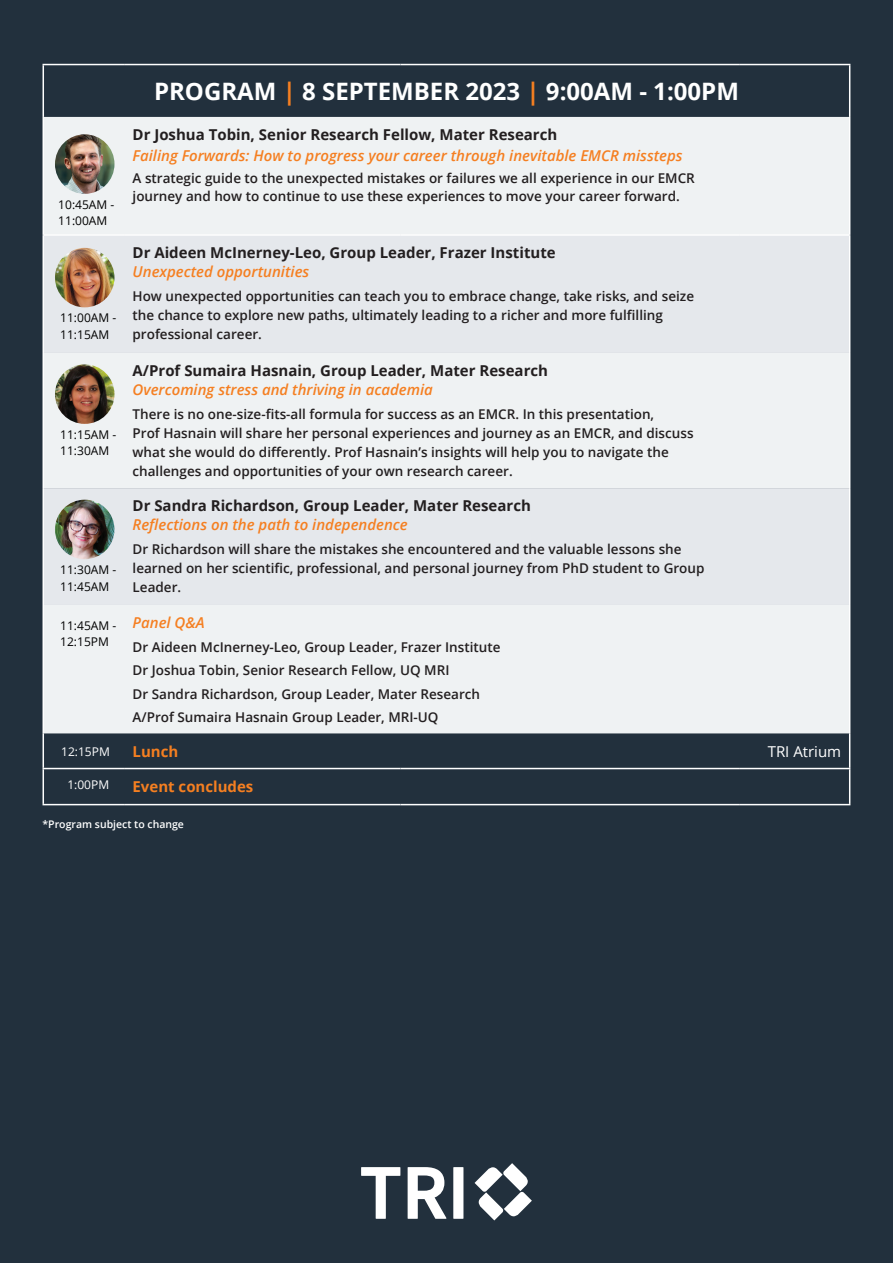
<style>
.page{position:relative;width:893px;height:1263px;background:#22303d}
.page>*{position:absolute;margin:0;border:0;box-sizing:border-box;transform-origin:0 0}
.t1{font:700 24px "Open Sans";color:#fff}
.t2{font:700 15px "Open Sans";color:#231f20}
.t3{font:italic 600 15px "Open Sans";color:#f57f21}
.t4{font:700 15px "Open Sans";color:#f57f21}
.t5{font:15px "Open Sans";color:#fff}
.t6{font:600 13.5px/19.2px "Open Sans";color:#231f20}
.t7{font:12px/16.2px "Open Sans";color:#000}
.t8{font:12px "Open Sans";color:#fff}
.t9{font:600 10.5px "Open Sans";color:#fff}
.s1{color:#f57f21}
</style>
<div class="page">
<div style="left:44px;top:117px;width:805px;height:117px;background:#eff2f3"></div>
<svg style="left:44px;top:236px;width:805px;height:369px;background:#e8ebee"></svg>
<div style="left:44px;top:605px;width:805px;height:129px;background:#eff2f3"></div>
<svg style="left:44px;top:767px;width:805px;height:37px"></svg>
<hr style="left:43px;top:64px;width:81px;height:1px;background:#fff">
<hr style="left:43px;top:65px;width:1px;height:52px;background:#fff">
<hr style="left:124px;top:64px;width:276px;height:1px;background:#fff">
<hr style="left:400px;top:64px;width:340px;height:1px;background:#fff">
<hr style="left:740px;top:64px;width:110px;height:1px;background:#fff">
<hr style="left:849px;top:65px;width:1px;height:52px;background:#fff">
<hr style="left:43px;top:236px;width:1px;height:117px;background:#fff">
<hr style="left:849px;top:236px;width:1px;height:117px;background:#fff">
<hr style="left:43px;top:353px;width:1px;height:135px;background:#fff">
<hr style="left:849px;top:353px;width:1px;height:135px;background:#fff">
<hr style="left:43px;top:488px;width:1px;height:117px;background:#fff">
<hr style="left:849px;top:488px;width:1px;height:117px;background:#fff">
<hr style="left:43px;top:605px;width:1px;height:129px;background:#fff">
<hr style="left:849px;top:605px;width:1px;height:129px;background:#fff">
<hr style="left:43px;top:734px;width:1px;height:34px;background:#fff">
<hr style="left:849px;top:734px;width:1px;height:34px;background:#fff">
<hr style="left:43px;top:768px;width:81px;height:1px;background:#fff">
<hr style="left:43px;top:769px;width:1px;height:35px;background:#fff">
<hr style="left:124px;top:768px;width:276px;height:1px;background:#fff">
<hr style="left:400px;top:768px;width:340px;height:1px;background:#fff">
<hr style="left:740px;top:768px;width:110px;height:1px;background:#fff">
<hr style="left:849px;top:769px;width:1px;height:35px;background:#fff">
<hr style="left:43px;top:804px;width:81px;height:1px;background:#fff">
<hr style="left:124px;top:804px;width:276px;height:1px;background:#fff">
<hr style="left:400px;top:804px;width:340px;height:1px;background:#fff">
<hr style="left:740px;top:804px;width:110px;height:1px;background:#fff">
<hr style="left:43px;top:117px;width:1px;height:117px;background:#fff">
<hr style="left:849px;top:117px;width:1px;height:117px;background:#fff">
<hr style="left:43px;top:234px;width:81px;height:2px;background:#fff">
<hr style="left:124px;top:234px;width:276px;height:2px;background:#fff">
<hr style="left:400px;top:234px;width:340px;height:2px;background:#fff">
<hr style="left:740px;top:234px;width:110px;height:2px;background:#fff">
<img style="left:55px;top:134px;width:59px;height:60px;border-radius:30px">
<img style="left:55px;top:248px;width:59px;height:59px;border-radius:30px">
<img style="left:55px;top:364px;width:59px;height:60px;border-radius:30px">
<img style="left:55px;top:500px;width:59px;height:59px;border-radius:30px">
<svg style="left:475px;top:1163px;width:57px;height:57px"></svg>
<svg style="left:361px;top:1167px;width:39px;height:52px"></svg>
<svg style="left:408px;top:1167px;width:38px;height:52px"></svg>
<div style="left:453px;top:1167px;width:10px;height:52px;background:#fff"></div>
<p class="t7" style="left:58px;top:196px;width:58px">10:45AM -<br>11:00AM</p>
<p class="t7" style="left:60px;top:310px;width:58px">11:00AM -<br>11:15AM</p>
<p class="t7" style="left:60px;top:426px;width:58px">11:15AM -<br>11:30AM</p>
<p class="t7" style="left:60px;top:562px;width:58px">11:30AM -<br>11:45AM</p>
<p class="t7" style="left:60px;top:617px;width:58px">11:45AM -<br>12:15PM</p>
<h1 class="t1" style="left:154px;top:74px;width:586px">PROGRAM <span class="s1">|</span> 8 SEPTEMBER 2023 <span class="s1">|</span> 9:00AM - 1:00PM</h1>
<p class="t2" style="left:133px;top:124px;width:426px">Dr Joshua Tobin, Senior Research Fellow, Mater Research</p>
<p class="t3" style="left:133px;top:145px;width:552px">Failing Forwards: How to progress your career through inevitable EMCR missteps</p>
<p class="t6" style="left:133px;top:169px;width:564px;line-height:18px">A strategic guide to the unexpected mistakes or failures we all experience in our EMCR journey and how to continue to use these experiences to move your career forward.</p>
<p class="t2" style="left:133px;top:242px;width:425px">Dr Aideen McInerney-Leo, Group Leader, Frazer Institute</p>
<p class="t3" style="left:133px;top:262px;width:178px">Unexpected opportunities</p>
<p class="t6" style="left:133px;top:286px;width:563px">How unexpected opportunities can teach you to embrace change, take risks, and seize the chance to explore new paths, ultimately leading to a richer and more fulfilling professional career.</p>
<p class="t2" style="left:133px;top:360px;width:417px">A/Prof Sumaira Hasnain, Group Leader, Mater Research</p>
<p class="t3" style="left:133px;top:380px;width:302px">Overcoming stress and thriving in academia</p>
<p class="t6" style="left:133px;top:404px;width:562px">There is no one-size-fits-all formula for success as an EMCR. In this presentation,<br>Prof Hasnain will share her personal experiences and journey as an EMCR, and discuss what she would do differently. Prof Hasnain’s insights will help you to navigate the challenges and opportunities of your own research career.</p>
<p class="t2" style="left:133px;top:495px;width:400px">Dr Sandra Richardson, Group Leader, Mater Research</p>
<p class="t3" style="left:133px;top:515px;width:277px">Reflections on the path to independence</p>
<p class="t6" style="left:133px;top:539px;width:573px">Dr Richardson will share the mistakes she encountered and the valuable lessons she learned on her scientific, professional, and personal journey from PhD student to Group<br>Leader.</p>
<p class="t3" style="left:133px;top:612px;width:74px">Panel Q&amp;A</p>
<p class="t6" style="left:133px;top:635px;width:369px;line-height:23.4px">Dr Aideen McInerney-Leo, Group Leader, Frazer Institute Dr Joshua Tobin, Senior Research Fellow, UQ MRI<br>Dr Sandra Richardson, Group Leader, Mater Research A/Prof Sumaira Hasnain Group Leader, MRI-UQ</p>
<p class="t8" style="left:61px;top:743px;width:50px">12:15PM</p>
<p class="t4" style="left:133px;top:741px;width:47px">Lunch</p>
<p class="t5" style="left:768px;top:741px;width:75px">TRI Atrium</p>
<p class="t8" style="left:67px;top:777px;width:43px">1:00PM</p>
<p class="t4" style="left:133px;top:776px;width:122px">Event concludes</p>
<p class="t9" style="left:43px;top:817px;width:143px">*Program subject to change</p>
</div>
